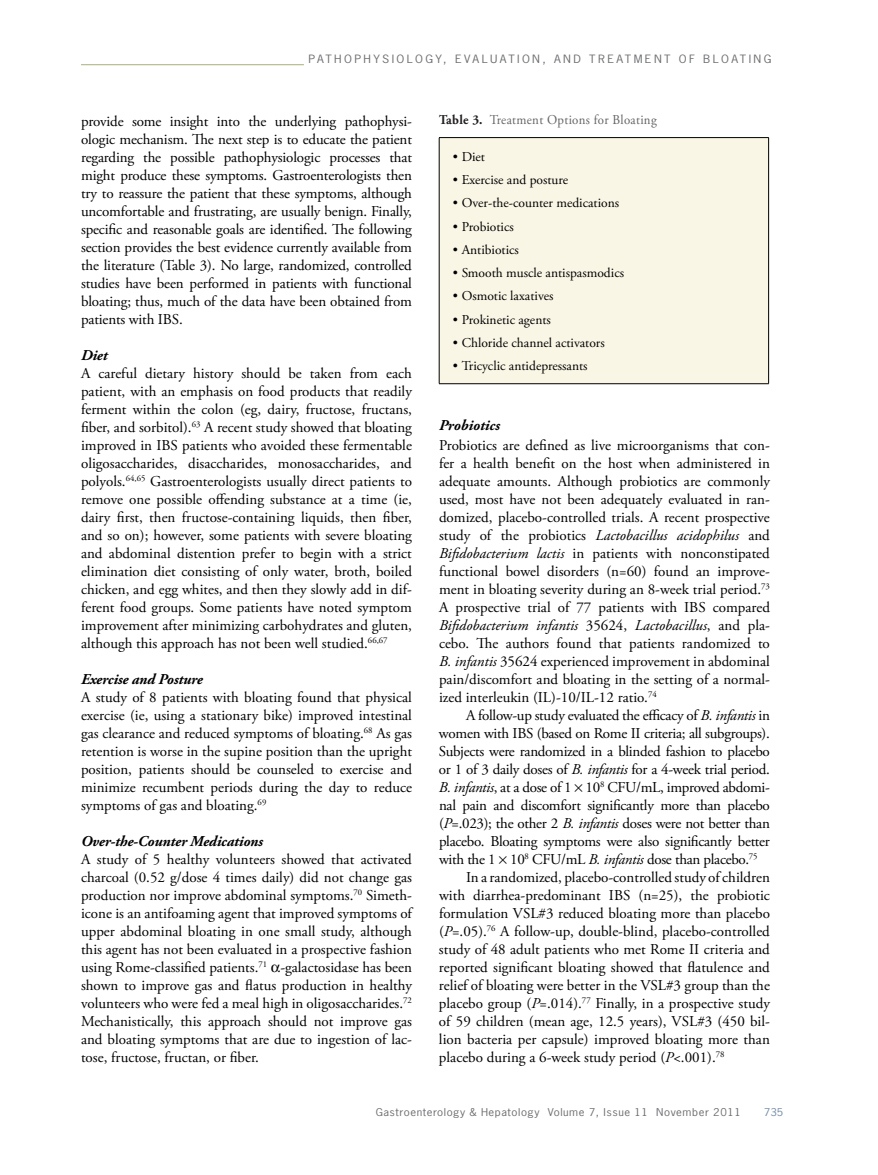
<style>
.page{position:relative;width:878px;height:1175px;background:#fff}
.page>*{position:absolute;margin:0;border:0;box-sizing:border-box;transform-origin:0 0}
.t1{font:15px/18px "Adobe Garamond Pro";color:#000;text-align:justify}
.t2{font:15px "Adobe Garamond Pro";letter-spacing:-.02em;color:#000}
.t3{font:italic 700 15px "Adobe Garamond Pro";letter-spacing:-.01em;color:#000}
.t4{font:13.5px "Adobe Garamond Pro";color:#000}
.t5{font:13.5px "Adobe Garamond Pro";letter-spacing:.025em;color:#636466;scale:.95 1}
.t6{font:10.8px "News Gothic Std";letter-spacing:.145em;color:#6d6e71;scale:1.11 1}
.t7{font:10.2px "News Gothic Std";letter-spacing:.05em;color:#6d6e71;scale:1.11 1}
.t8{font:10.2px "News Gothic Std";color:#738ba5;scale:1.11 1}
.s1{font-weight:700;color:#232020}
.s2{font-style:italic}
</style>
<div class="page">
<hr style="left:81px;top:64px;width:223px;height:1px;background:#a9b07b">
<div style="left:439px;top:138px;width:329px;height:246px;background:#faf6e6"></div>
<hr style="left:439px;top:137px;width:329px;height:1px;background:#000">
<hr style="left:439px;top:138px;width:1px;height:245px;background:#000">
<hr style="left:768px;top:138px;width:1px;height:245px;background:#000">
<hr style="left:439px;top:383px;width:329px;height:1px;background:#000">
<p class="t6" style="left:308px;top:52px;width:404px">Path oph ysi ol ogy, Ev al uati on , an d Treatmen t of Bl oating</p>
<p class="t1" style="left:81px;top:113px;width:332px">provide some insight into the underlying pathophysi&shy;ologic mechanism. The next step is to educate the patient regarding the possible pathophysiologic processes that might produce these symptoms. Gastroenterologists then try to reassure the patient that these symptoms, although uncomfortable and frustrating, are usually benign. Finally, specific and reasonable goals are identified. The following section provides the best evidence currently available from the literature (Table 3). No large, randomized, controlled studies have been performed in patients with functional bloating; thus, much of the data have been obtained from patients with IBS.</p>
<p class="t3" style="left:81px;top:347px;width:28px">Diet</p>
<p class="t1" style="left:81px;top:365px;width:332px">A careful dietary history should be taken from each patient, with an emphasis on food products that readily ferment within the colon (eg, dairy, fructose, fructans, fiber, and sorbitol).<sup>63</sup> A recent study showed that bloating improved in IBS patients who avoided these fermentable oligosaccharides, disaccharides, monosaccharides, and polyols.<sup>64,65</sup> Gastroenterologists usually direct patients to remove one possible offending substance at a time (ie, dairy first, then fructose-containing liquids, then fiber, and so on); however, some patients with severe bloating and abdominal distention prefer to begin with a strict elimination diet consisting of only water, broth, boiled chicken, and egg whites, and then they slowly add in dif&shy;ferent food groups. Some patients have noted symptom improvement after minimizing carbohydrates and gluten, although this approach has not been well studied.<sup>66,67</sup></p>
<p class="t3" style="left:81px;top:671px;width:123px">Exercise and Posture</p>
<p class="t1" style="left:81px;top:689px;width:332px">A study of 8 patients with bloating found that physical exercise (ie, using a stationary bike) improved intestinal gas clearance and reduced symptoms of bloating.<sup>68</sup> As gas retention is worse in the supine position than the upright position, patients should be counseled to exercise and minimize recumbent periods during the day to reduce symptoms of gas and bloating.<sup>69</sup></p>
<p class="t3" style="left:81px;top:833px;width:183px">Over-the-Counter Medications</p>
<p class="t1" style="left:81px;top:851px;width:332px">A study of 5 healthy volunteers showed that activated charcoal (0.52 g/dose 4 times daily) did not change gas production nor improve abdominal symptoms.<sup>70</sup> Simeth&shy;icone is an antifoaming agent that improved symptoms of upper abdominal bloating in one small study, although this agent has not been evaluated in a prospective fashion using Rome-classified patients.<sup>71</sup> -galactosidase has been shown to improve gas and flatus production in healthy volunteers who were fed a meal high in oligosaccharides.<sup>72<br></sup>Mechanistically, this approach should not improve gas and bloating symptoms that are due to ingestion of lac&shy;tose, fructose, fructan, or fiber.</p>
<p class="t5" style="left:439px;top:111px;width:231px"><span class="s1">Table 3.</span> Treatment Options for Bloating</p>
<p class="t4" style="left:452px;top:148px;width:34px">• Diet</p>
<p class="t4" style="left:452px;top:172px;width:117px">• Exercise and posture</p>
<p class="t4" style="left:452px;top:195px;width:168px">• Over-the-counter medications</p>
<p class="t4" style="left:452px;top:218px;width:63px">• Probiotics</p>
<p class="t4" style="left:452px;top:241px;width:68px">• Antibiotics</p>
<p class="t4" style="left:452px;top:265px;width:173px">• Smooth muscle antispasmodics</p>
<p class="t4" style="left:452px;top:288px;width:102px">• Osmotic laxatives</p>
<p class="t4" style="left:452px;top:311px;width:100px">• Prokinetic agents</p>
<p class="t4" style="left:452px;top:334px;width:154px">• Chloride channel activators</p>
<p class="t4" style="left:452px;top:358px;width:136px">• Tricyclic antidepressants</p>
<p class="t3" style="left:439px;top:416px;width:63px">Probiotics</p>
<p class="t1" style="left:439px;top:437px;width:332px">Probiotics are defined as live microorganisms that con&shy;fer a health benefit on the host when administered in adequate amounts. Although probiotics are commonly used, most have not been adequately evaluated in ran&shy;domized, placebo-controlled trials. A recent prospective study of the probiotics <span class="s2">Lactobacillus acidophilus</span> and <span class="s2">Bifidobacterium lactis</span> in patients with nonconstipated functional bowel disorders (n=60) found an improve&shy;ment in bloating severity during an 8-week trial period.<sup>73<br></sup>A prospective trial of 77 patients with IBS compared <span class="s2">Bifidobacterium infantis</span> 35624, <span class="s2">Lactobacillus</span>, and pla&shy;cebo. The authors found that patients randomized to <span class="s2">B. infantis</span> 35624 experienced improvement in abdominal pain/discomfort and bloating in the setting of a normal&shy;ized interleukin (IL)-10/IL-12 ratio.<sup>74</sup></p>
<p class="t2" style="left:466px;top:706px;width:305px">A follow-up study evaluated the efficacy of <span class="s2">B. infantis</span> in</p>
<p class="t2" style="left:439px;top:724px;width:332px">women with IBS (based on Rome II criteria; all subgroups).</p>
<p class="t2" style="left:439px;top:742px;width:332px">Subjects were randomized in a blinded fashion to placebo</p>
<p class="t2" style="left:439px;top:760px;width:332px">or 1 of 3 daily doses of <span class="s2">B. infantis</span> for a 4-week trial period.</p>
<p class="t2" style="left:439px;top:778px;width:332px"><span class="s2">B. infantis</span>, at a dose of 1 10<sup>8</sup> CFU/mL, improved abdomi-</p>
<p class="t2" style="left:439px;top:796px;width:332px">nal pain and discomfort significantly more than placebo</p>
<p class="t2" style="left:439px;top:814px;width:332px">(<span class="s2">P</span>=.023); the other 2 <span class="s2">B. infantis</span> doses were not better than</p>
<p class="t2" style="left:439px;top:832px;width:332px">placebo. Bloating symptoms were also significantly better</p>
<p class="t2" style="left:439px;top:850px;width:320px">with the 1 10<sup>8</sup> CFU/mL <span class="s2">B. infantis</span> dose than placebo.<sup>75</sup></p>
<p class="t1" style="left:466px;top:869px;width:305px">In a randomized, placebo-controlled study of children</p>
<p class="t1" style="left:439px;top:887px;width:332px">with diarrhea-predominant IBS (n=25), the probiotic</p>
<p class="t1" style="left:439px;top:905px;width:332px">formulation VSL#3 reduced bloating more than placebo</p>
<p class="t1" style="left:439px;top:923px;width:332px">(<span class="s2">P</span>=.05).<sup>76</sup> A follow-up, double-blind, placebo-controlled</p>
<p class="t1" style="left:439px;top:941px;width:332px">study of 48 adult patients who met Rome II criteria and</p>
<p class="t1" style="left:439px;top:959px;width:332px">reported significant bloating showed that flatulence and</p>
<p class="t1" style="left:439px;top:977px;width:332px">relief of bloating were better in the VSL#3 group than the</p>
<p class="t1" style="left:439px;top:995px;width:332px">placebo group (<span class="s2">P</span>=.014).<sup>77</sup> Finally, in a prospective study</p>
<p class="t1" style="left:439px;top:1013px;width:332px">of 59 children (mean age, 12.5 years), VSL#3 (450 bil-</p>
<p class="t1" style="left:439px;top:1031px;width:332px">lion bacteria per capsule) improved bloating more than</p>
<p class="t1" style="left:439px;top:1049px;width:287px">placebo during a 6-week study period (<span class="s2">P</span>&lt;.001).<sup>78</sup></p>
<p class="t7" style="left:375px;top:1105px;width:330px">Gastroenterology &amp; Hepatology Volume 7, Issue 11 November 2011</p>
<p class="t8" style="left:764px;top:1105px;width:19px">735</p>
</div>
